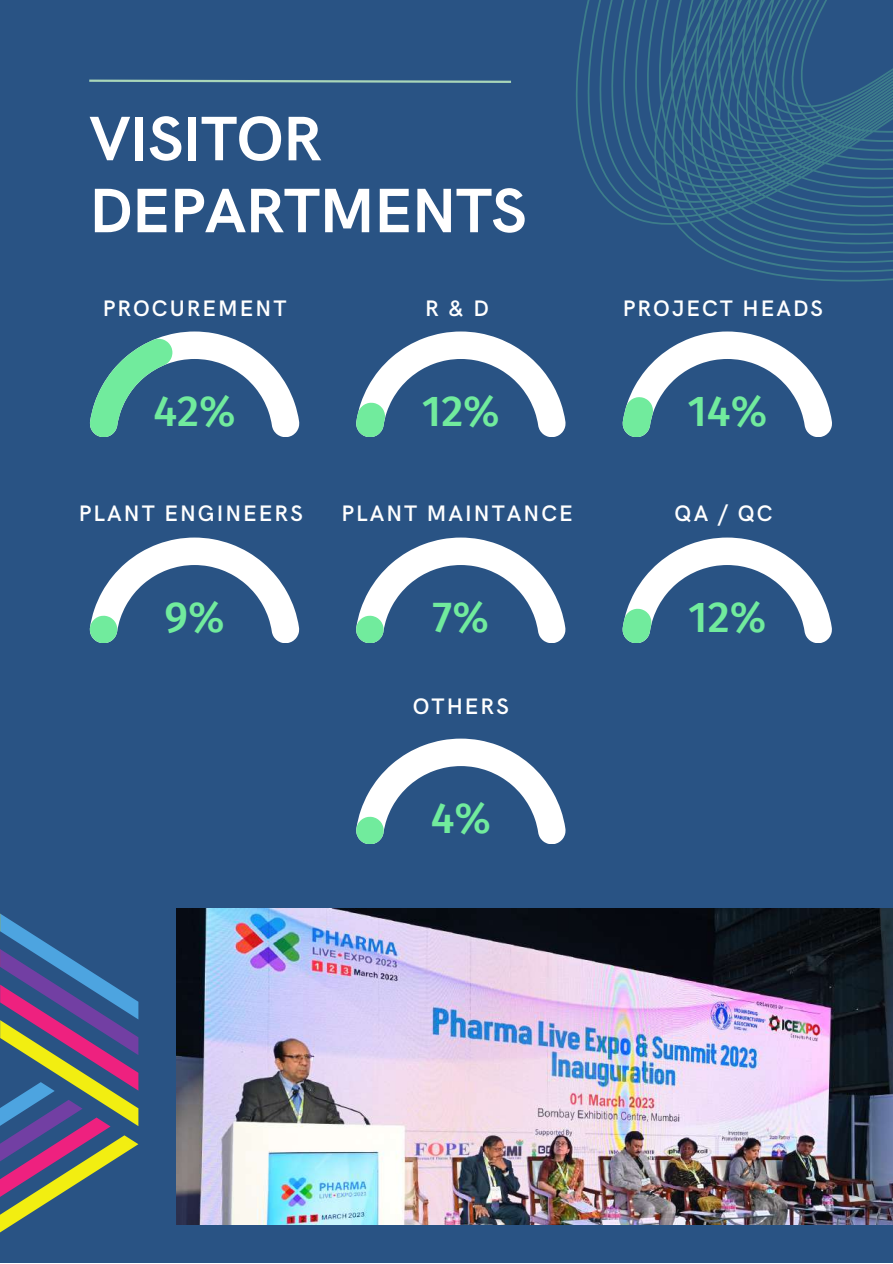
<style>
.page{position:relative;width:893px;height:1264px;background:#fff}
.page>*{position:absolute;margin:0;border:0;box-sizing:border-box;transform-origin:0 0}
.t1{font:700 63px/72px "HK Grotesk";letter-spacing:-.01em;color:#fff}
.t2{font:500 43.2px "Fira Sans";color:#71eb9d}
.t3{font:600 22.5px "HK Grotesk";letter-spacing:.09em;color:#fff}
</style>
<div class="page">
<div style="left:0;top:0;width:892px;height:1262px;background:#295384"></div>
<svg style="left:89px;top:79px;width:340px;height:4px"></svg>
<svg style="left:429px;top:0;width:463px;height:427px"></svg>
<svg style="left:0;top:913px;width:138px;height:319px"></svg>
<svg style="left:90px;top:331px;width:209px;height:106px"></svg>
<svg style="left:356px;top:331px;width:209px;height:106px"></svg>
<svg style="left:622px;top:331px;width:210px;height:106px"></svg>
<svg style="left:90px;top:537px;width:209px;height:106px"></svg>
<svg style="left:356px;top:537px;width:209px;height:106px"></svg>
<svg style="left:622px;top:537px;width:210px;height:106px"></svg>
<svg style="left:356px;top:738px;width:209px;height:106px"></svg>
<img style="left:177px;top:908px;width:715px;height:316px">
<h1 class="t1" style="left:89px;top:105px;width:438px">VISITOR<br>DEPARTMENTS</h1>
<p class="t3" style="left:103px;top:296px;width:185px">PROCUREMENT</p>
<p class="t3" style="left:425px;top:296px;width:65px">R&amp;D</p>
<p class="t3" style="left:622px;top:296px;width:202px">PROJECT HEADS</p>
<h2 class="t2" style="left:153px;top:385px;width:84px">42%</h2>
<h2 class="t2" style="left:422px;top:385px;width:79px">12%</h2>
<h2 class="t2" style="left:687px;top:385px;width:81px">14%</h2>
<p class="t3" style="left:79px;top:500px;width:225px">PLANT ENGINEERS</p>
<p class="t3" style="left:341px;top:500px;width:233px">PLANT MAINTANCE</p>
<p class="t3" style="left:674px;top:500px;width:100px">QA / QC</p>
<h2 class="t2" style="left:164px;top:591px;width:61px">9%</h2>
<h2 class="t2" style="left:432px;top:591px;width:58px">7%</h2>
<h2 class="t2" style="left:688px;top:591px;width:79px">12%</h2>
<p class="t3" style="left:413px;top:693px;width:97px">OTHERS</p>
<h2 class="t2" style="left:430px;top:792px;width:62px">4%</h2>
</div>
